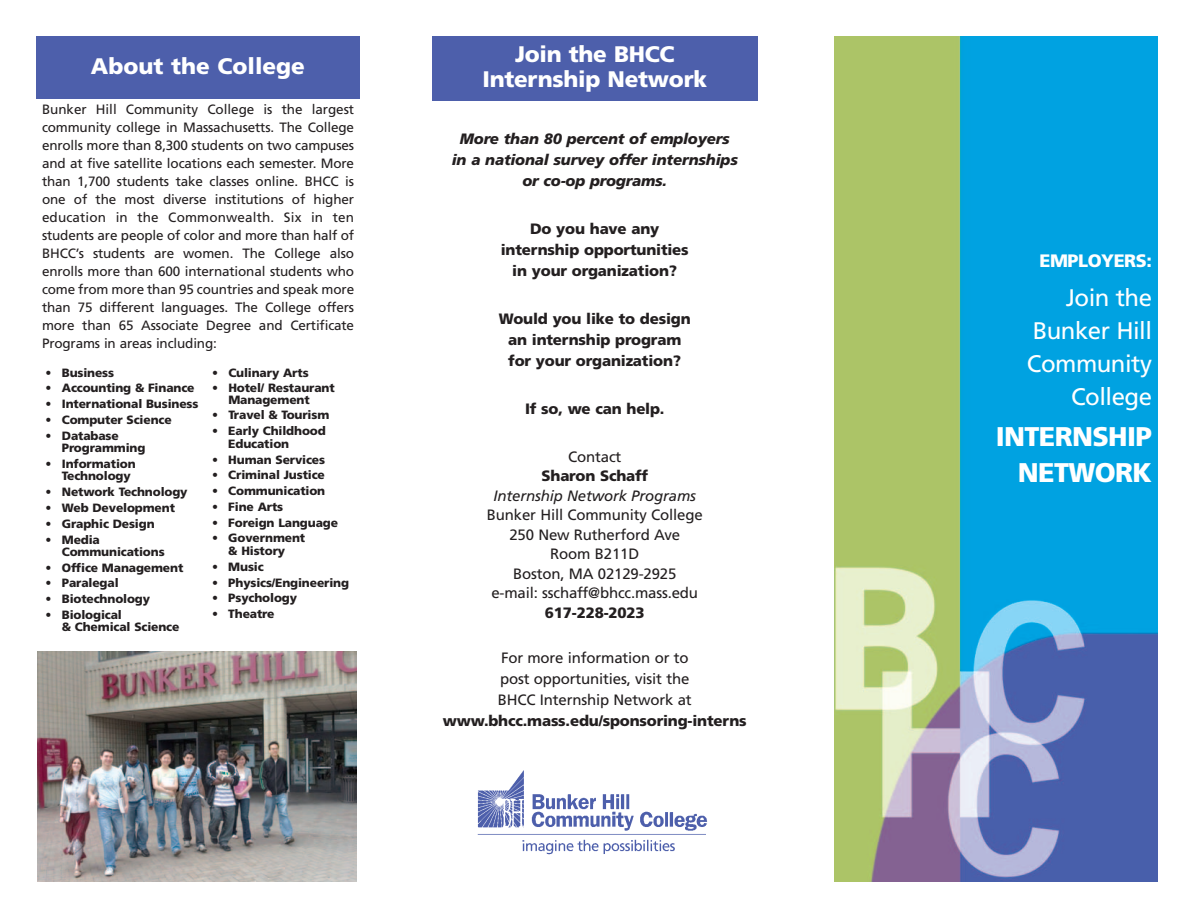
<style>
.page{position:relative;width:1188px;height:918px;background:#fff}
.page>*{position:absolute;margin:0;border:0;box-sizing:border-box;transform-origin:0 0}
.t1{font:900 27px/36px "Frutiger";letter-spacing:-.025em;color:#fff;text-align:right}
.t2{font:24px/33px "Frutiger";letter-spacing:-.02em;color:#fff;text-align:right}
.t3{font:900 22.5px/25.5px "Frutiger";letter-spacing:-.01em;color:#fff;text-align:center}
.t4{font:900 18px "Frutiger";letter-spacing:-.025em;color:#fff}
.t5{font:900 15px/21px "Frutiger";letter-spacing:-.01em;color:#231f20;text-align:center}
.t6{font:15px/19.5px "Frutiger";letter-spacing:-.01em;color:#231f20;text-align:center}
.t7{font:italic 900 15px/21px "Frutiger";letter-spacing:-.01em;color:#231f20;text-align:center}
.t8{font:italic 15px "Frutiger";letter-spacing:-.01em;color:#231f20}
.t9{font:13.5px/18px "Frutiger";letter-spacing:-.01em;color:#231f20;text-align:justify}
.t10{font:900 12px/12px "Frutiger";letter-spacing:-.01em;color:#231f20}
</style>
<div class="page">
<img style="left:834px;top:36px;width:324px;height:846px">
<img style="left:477px;top:770px;width:231px;height:85px">
<img style="left:37px;top:652px;width:320px;height:230px">
<div style="left:432px;top:36px;width:326px;height:65px;background:#4d5fab"></div>
<div style="left:36px;top:36px;width:324px;height:63px;background:#4d5fab"></div>
<h3 class="t3" style="left:91px;top:55px;width:216px">About the College</h3>
<p class="t9" style="left:42px;top:102px;width:314px">Bunker Hill Community College is the largest community college in Massachusetts. The College enrolls more than 8,300 students on two campuses and at five satellite locations each semester. More than 1,700 students take classes online. BHCC is one of the most diverse institutions of higher education in the Commonwealth. Six in ten students are people of color and more than half of BHCC’s students are women. The College also enrolls more than 600 international students who come from more than 95 countries and speak more than 75 different languages. The College offers more than 65 Associate Degree and Certificate Programs in areas including:</p>
<p class="t10" style="left:46px;top:367px;width:70px">• Business</p>
<p class="t10" style="left:46px;top:383px;width:151px">• Accounting &amp; Finance</p>
<p class="t10" style="left:46px;top:399px;width:154px">• International Business</p>
<p class="t10" style="left:46px;top:415px;width:128px">• Computer Science</p>
<p class="t10" style="left:62px;top:431px;width:85px;text-indent:-16px">• Database<br>Programming</p>
<p class="t10" style="left:62px;top:459px;width:75px;text-indent:-16px">• Information<br>Technology</p>
<p class="t10" style="left:46px;top:487px;width:144px">• Network Technology</p>
<p class="t10" style="left:46px;top:503px;width:131px">• Web Development</p>
<p class="t10" style="left:46px;top:519px;width:111px">• Graphic Design</p>
<p class="t10" style="left:62px;top:534px;width:104px;text-indent:-16px">• Media<br>Communications</p>
<p class="t10" style="left:46px;top:562px;width:139px">• Office Management</p>
<p class="t10" style="left:46px;top:578px;width:75px">• Paralegal</p>
<p class="t10" style="left:46px;top:594px;width:106px">• Biotechnology</p>
<p class="t10" style="left:62px;top:610px;width:119px;text-indent:-16px">• Biological<br>&amp; Chemical Science</p>
<p class="t10" style="left:212px;top:367px;width:98px">• Culinary Arts</p>
<p class="t10" style="left:228px;top:383px;width:108px;text-indent:-16px">• Hotel/ Restaurant<br>Management</p>
<p class="t10" style="left:212px;top:410px;width:119px">• Travel &amp; Tourism</p>
<p class="t10" style="left:228px;top:426px;width:99px;line-height:12.8px;text-indent:-16px">• Early Childhood<br>Education</p>
<p class="t10" style="left:212px;top:454px;width:115px">• Human Services</p>
<p class="t10" style="left:212px;top:470px;width:114px">• Criminal Justice</p>
<p class="t10" style="left:212px;top:486px;width:115px">• Communication</p>
<p class="t10" style="left:212px;top:502px;width:73px">• Fine Arts</p>
<p class="t10" style="left:212px;top:517px;width:128px">• Foreign Language</p>
<p class="t10" style="left:212px;top:533px;width:95px;line-height:12.8px;text-align:center">• Government &amp; History</p>
<p class="t10" style="left:212px;top:562px;width:53px">• Music</p>
<p class="t10" style="left:212px;top:577px;width:139px">• Physics/Engineering</p>
<p class="t10" style="left:212px;top:593px;width:87px">• Psychology</p>
<p class="t10" style="left:212px;top:609px;width:64px">• Theatre</p>
<h3 class="t3" style="left:482px;top:43px;width:226px">Join the BHCC<br>Internship Network</h3>
<p class="t7" style="left:452px;top:129px;width:288px">More than 80 percent of employers in a national survey offer internships or co-op programs.</p>
<p class="t5" style="left:501px;top:219px;width:189px">Do you have any internship opportunities in your organization?</p>
<p class="t5" style="left:499px;top:309px;width:193px">Would you like to design an internship program for your organization?</p>
<p class="t5" style="left:525px;top:399px;width:141px">If so, we can help.</p>
<p class="t6" style="left:568px;top:448px;width:55px">Contact</p>
<p class="t5" style="left:542px;top:467px;width:108px">Sharon Schaff</p>
<p class="t8" style="left:494px;top:490px;width:204px">Internship Network Programs</p>
<p class="t6" style="left:487px;top:507px;width:217px">Bunker Hill Community College<br>250 New Rutherford Ave<br>Room B211D<br>Boston, MA 02129-2925<br>e-mail: sschaff@bhcc.mass.edu</p>
<p class="t5" style="left:545px;top:603px;width:101px">617-228-2023</p>
<p class="t6" style="left:498px;top:648px;width:195px;line-height:21px;text-align:left">For more information or to post opportunities, visit the<br>BHCC Internship Network at</p>
<p class="t5" style="left:443px;top:711px;width:305px">www.bhcc.mass.edu/sponsoring-interns</p>
<h3 class="t4" style="left:1039px;top:253px;width:114px">EMPLOYERS:</h3>
<h2 class="t2" style="left:1027px;top:283px;width:127px">Join the<br>Bunker Hill<br>Community<br>College</h2>
<h1 class="t1" style="left:996px;top:421px;width:158px">INTERNSHIP<br>NETWORK</h1>
</div>
